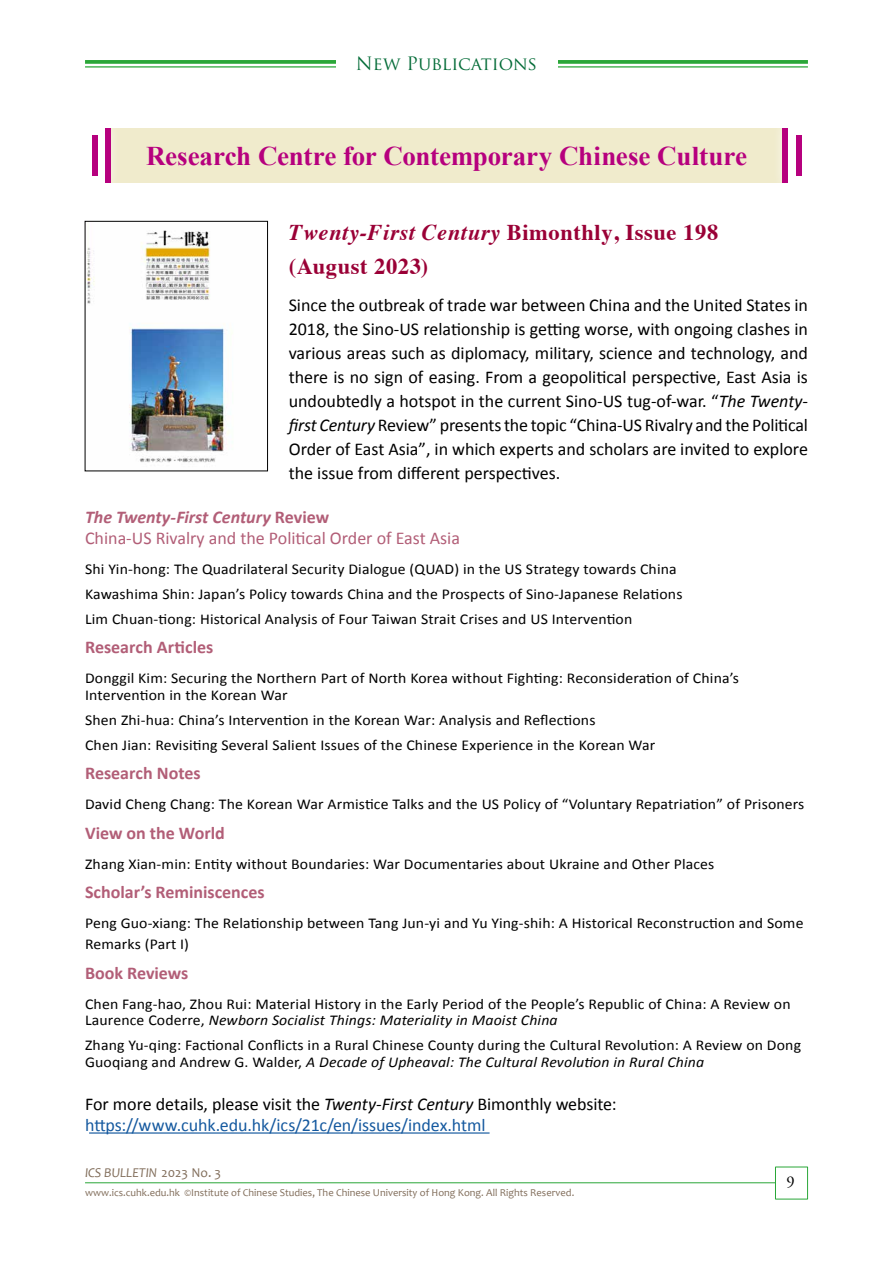
<style>
.page{position:relative;width:893px;height:1263px;background:#fff}
.page>*{position:absolute;margin:0;border:0;box-sizing:border-box;transform-origin:0 0}
.t1{font:700 27px "Times New Roman";letter-spacing:-.01em;color:#b6007e}
.t2{font:700 22.5px/33.8px "Times";letter-spacing:.025em;color:#9a0036}
.t3{font:18px/24px "Calibri";color:#000;text-align:justify}
.t4{font:18px/21px "Calibri";letter-spacing:-.005em;color:#15599f}
.t5{font:700 18px "Calibri";color:#b25e77}
.t6{font:18px/21px "Calibri";color:#b25e77}
.t7{font:18px "Trajan Pro";color:#046c38}
.t8{font:16.5px "Adobe Garamond Pro";color:#000}
.t9{font:15px/25px "Calibri";letter-spacing:.01em;color:#000;scale:1.05 1}
.t10{font:italic 13.5px "Candara";color:#816d5a}
.t11{font:10.5px "Candara";color:#816d5a}
.s1{font-style:italic}
.s2{font-weight:700;font-style:italic}
.s3{font-weight:700}
.s4{color:#000}
.s5{font-style:italic;color:#000}
.s6{font-style:normal}
</style>
<div class="page">
<div style="left:775px;top:1166px;width:33px;height:33px;background:#fff;border:1px solid #2aa738"></div>
<hr style="left:85px;top:1182px;width:690px;height:1px;background:#2aa738">
<svg style="left:85px;top:60px;width:723px;height:4px;background:#37ac44"></svg>
<hr style="left:85px;top:66px;width:723px;height:2px;background:#2aa738">
<div style="left:335px;top:54px;width:222px;height:33px;background:#fff"></div>
<img style="left:87px;top:230px;width:143px;height:233px">
<div style="left:85px;top:221px;width:183px;height:250px;border:1px solid #000"></div>
<div style="left:111px;top:128px;width:672px;height:54px;background:#f0ebcc"></div>
<div style="left:95px;top:118px;width:26px;height:74px;background:#fff;opacity:.75"></div>
<div style="left:105px;top:128px;width:6px;height:54px;background:#b6007e"></div>
<div style="left:772px;top:118px;width:26px;height:74px;background:#fff;opacity:.75"></div>
<div style="left:782px;top:128px;width:6px;height:54px;background:#b6007e"></div>
<div style="left:786px;top:126px;width:25px;height:58px;background:#fff"></div>
<div style="left:796px;top:135px;width:5px;height:40px;background:#b6007e"></div>
<div style="left:82px;top:126px;width:25px;height:58px;background:#fff"></div>
<div style="left:92px;top:135px;width:6px;height:40px;background:#b6007e"></div>
<hr style="left:89px;top:1132px;width:401px;height:1px;background:#15599f">
<p class="t7" style="left:356px;top:52px;width:183px">New Publications</p>
<h1 class="t1" style="left:146px;top:138px;width:603px">Research Centre for Contemporary Chinese Culture</h1>
<h2 class="t2" style="left:289px;top:213px;width:431px"><span class="s1">Twenty-First Century</span> Bimonthly, Issue 198 (August 2023)</h2>
<p class="t3" style="left:289px;top:293px;width:521px">Since the outbreak of trade war between China and the United States in 2018, the Sino-US relationship is getting worse, with ongoing clashes in various areas such as diplomacy, military, science and technology, and there is no sign of easing. From a geopolitical perspective, East Asia is undoubtedly a hotspot in the current Sino-US tug-of-war. “<span class="s1">The Twenty&shy;first Century</span> Review” presents the topic “China-US Rivalry and the Political Order of East Asia”, in which experts and scholars are invited to explore the issue from different perspectives.</p>
<p class="t6" style="left:85px;top:506px;width:376px"><span class="s2">The Twenty-First Century</span> <span class="s3">Review<br></span>China-US Rivalry and the Political Order of East Asia</p>
<p class="t9" style="left:85px;top:556px;width:570px">Shi Yin-hong: The Quadrilateral Security Dialogue (QUAD) in the US Strategy towards China<br>Kawashima Shin: Japan’s Policy towards China and the Prospects of Sino-Japanese Relations<br>Lim Chuan-tiong: Historical Analysis of Four Taiwan Strait Crises and US Intervention</p>
<p class="t5" style="left:85px;top:636px;width:130px">Research Articles</p>
<p class="t9" style="left:85px;top:670px;width:624px;line-height:16.5px">Donggil Kim: Securing the Northern Part of North Korea without Fighting: Reconsideration of China’s<br>Intervention in the Korean War</p>
<p class="t9" style="left:85px;top:707px;width:545px">Shen Zhi-hua: China’s Intervention in the Korean War: Analysis and Reflections<br>Chen Jian: Revisiting Several Salient Issues of the Chinese Experience in the Korean War</p>
<p class="t5" style="left:85px;top:762px;width:117px">Research Notes</p>
<p class="t9" style="left:85px;top:792px;width:687px">David Cheng Chang: The Korean War Armistice Talks and the US Policy of “Voluntary Repatriation” of Prisoners</p>
<p class="t5" style="left:85px;top:821px;width:141px">View on the World</p>
<p class="t9" style="left:85px;top:851px;width:601px">Zhang Xian-min: Entity without Boundaries: War Documentaries about Ukraine and Other Places</p>
<p class="t5" style="left:85px;top:881px;width:181px">Scholar’s Reminiscences</p>
<p class="t9" style="left:85px;top:913px;width:686px;line-height:21px">Peng Guo-xiang: The Relationship between Tang Jun-yi and Yu Ying-shih: A Historical Reconstruction and Some<br>Remarks (Part I)</p>
<p class="t5" style="left:85px;top:961px;width:105px">Book Reviews</p>
<p class="t9" style="left:85px;top:996px;width:673px;line-height:16.5px">Chen Fang-hao, Zhou Rui: Material History in the Early Period of the People’s Republic of China: A Review on<br>Laurence Coderre, <span class="s1">Newborn Socialist Things: Materiality in Maoist China</span></p>
<p class="t9" style="left:85px;top:1037px;width:683px;line-height:16.5px">Zhang Yu-qing: Factional Conflicts in a Rural Chinese County during the Cultural Revolution: A Review on Dong<br>Guoqiang and Andrew G. Walder, <span class="s1">A Decade of Upheaval: The Cultural Revolution in Rural China</span></p>
<p class="t4" style="left:85px;top:1093px;width:533px"><span class="s4">For more details, please visit the</span> <span class="s5">Twenty-First Century</span> <span class="s4">Bimonthly website: </span>https://www.cuhk.edu.hk/ics/21c/en/issues/index.html</p>
<p class="t10" style="left:85px;top:1164px;width:138px">ICS BULLETIN <span class="s6">2023 No. 3</span></p>
<p class="t11" style="left:85px;top:1186px;width:491px">www.ics.cuhk.edu.hk ©Institute of Chinese Studies, The Chinese University of Hong Kong. All Rights Reserved.</p>
<p class="t8" style="left:787px;top:1172px;width:10px">9</p>
</div>
